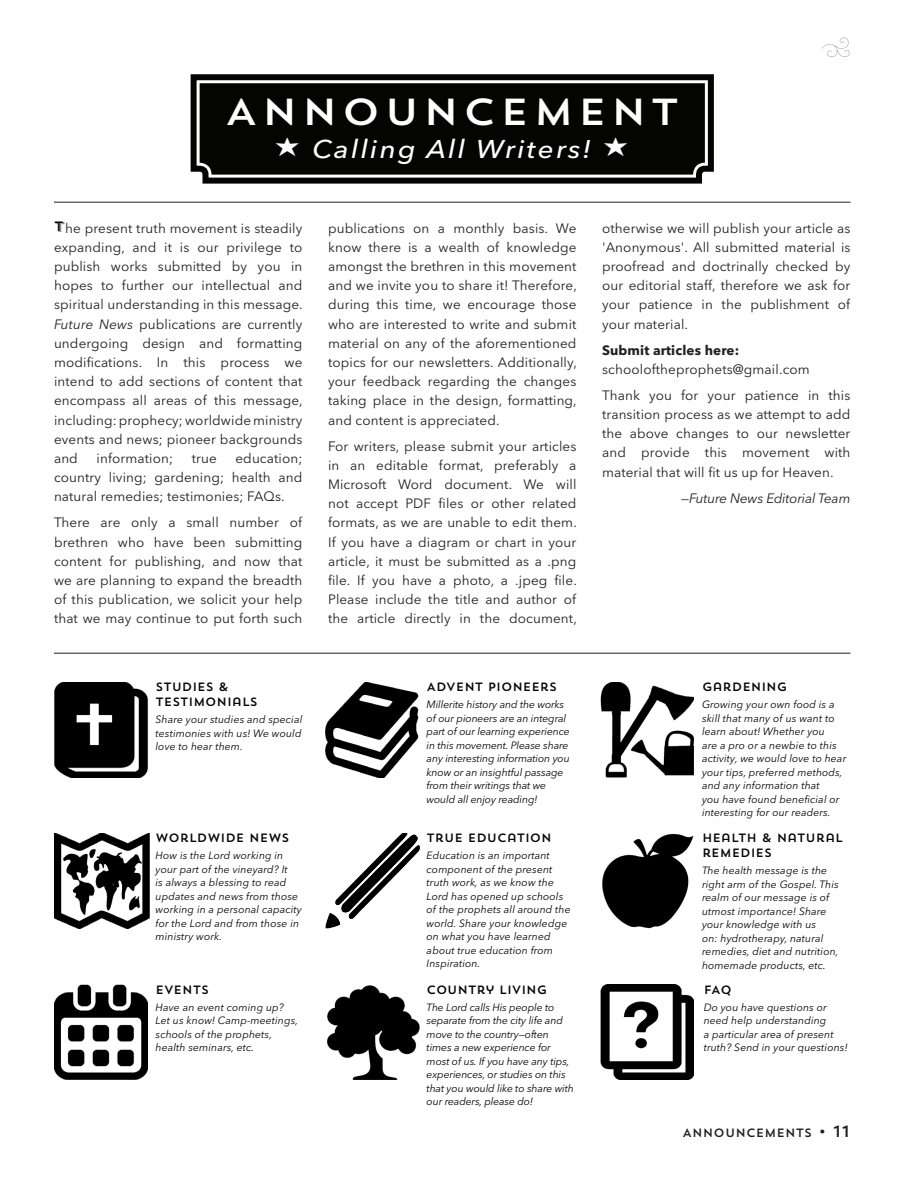
<style>
.page{position:relative;width:918px;height:1188px;background:#fff}
.page>*{position:absolute;margin:0;border:0;box-sizing:border-box;transform-origin:0 0}
.Mail_Title{font:37.5px "Trend Sans One";letter-spacing:.08em;color:#fff;scale:1.1 1}
.Mail_Title-2{font:italic 500 25.5px "Avenir Next LT Pro";letter-spacing:.08em;color:#fff;scale:1.1 1}
.Body{font:13.5px/19.2px "Avenir Next LT Pro";letter-spacing:.01em;color:#231f20;text-align:justify}
.FP_Title{font:13.5px/19.2px "Avenir Next LT Pro";letter-spacing:.01em;color:#231f20;text-align:justify}
.Body-2{font:italic 13.5px "Avenir Next LT Pro";letter-spacing:-.01em;color:#231f20}
.Body-3{font:12px/15px "Trend Sans One";letter-spacing:-.01em;color:#040503}
.t1{font:12px "Trend Sans One";color:#231f20}
.Body-4{font:italic 10.5px/13.5px "Avenir Next LT Pro";letter-spacing:.01em;color:#040503}
.Body-5{font:italic 10.5px/13.5px "Avenir Next LT Pro";letter-spacing:-.01em;color:#040503}
.s1{font-family:"Trend Sans Four";color:#040503}
.s2{font-style:italic}
.s3{font-weight:700}
.s4{font-size:15px}
.s5{font-size:16.5px}
</style>
<div class="page">
<svg style="left:190px;top:74px;width:524px;height:110px"></svg>
<div style="left:200px;top:83px;width:505px;height:92px;background:#040503"></div>
<hr style="left:54px;top:202px;width:796px;height:1px;background:#231f20">
<hr style="left:54px;top:653px;width:796px;height:1px;background:#231f20">
<img style="left:54px;top:682px;width:94px;height:95px">
<img style="left:325px;top:682px;width:94px;height:95px">
<img style="left:600px;top:682px;width:94px;height:95px">
<img style="left:54px;top:833px;width:95px;height:96px">
<img style="left:325px;top:833px;width:95px;height:96px">
<img style="left:602px;top:833px;width:92px;height:96px">
<img style="left:54px;top:985px;width:94px;height:95px">
<img style="left:327px;top:985px;width:93px;height:95px">
<img style="left:600px;top:985px;width:94px;height:95px">
<svg style="left:276px;top:138px;width:23px;height:18px"></svg>
<svg style="left:605px;top:138px;width:22px;height:18px"></svg>
<p class="Mail_Title" style="left:225px;top:87px;width:415px">ANNOUNCEMENT</p>
<p class="Mail_Title-2" style="left:312px;top:134px;width:255px">Calling All Writers!</p>
<p class="FP_Title" style="left:54px;top:218px;width:250px"><span class="s1">T</span>he present truth movement is steadily expanding, and it is our privilege to publish works submitted by you in hopes to further our intellectual and spiritual understanding in this message.<br><span class="s2">Future News</span> publications are currently undergoing design and formatting modifications. In this process we intend to add sections of content that encompass all areas of this message, including: prophecy; worldwide ministry events and news; pioneer backgrounds and</p>
<p class="FP_Title" style="left:97px;top:449px;width:78px">information;</p>
<p class="FP_Title" style="left:192px;top:449px;width:27px">true</p>
<p class="FP_Title" style="left:54px;top:449px;width:250px;text-indent:181px">education; country living; gardening; health and natural remedies; testimonies; FAQs.</p>
<p class="Body" style="left:54px;top:513px;width:250px">There are only a small number of brethren who have been submitting content for publishing, and now that we are planning to expand the breadth of this publication, we solicit your help that we may continue to put forth such</p>
<p class="Body-3" style="left:156px;top:679px;width:104px">STUDIES &amp;<br>TESTIMONIALS</p>
<p class="Body-4" style="left:156px;top:713px;width:148px;text-align:justify">Share your studies and special testimonies with us! We would love to hear them.</p>
<p class="Body-3" style="left:156px;top:831px;width:135px">WORLDWIDE NEWS</p>
<p class="Body-4" style="left:156px;top:849px;width:148px">How is the Lord working in your part of the vineyard? It<br>is always a blessing to read updates and news from those working in a personal capacity for the Lord and from those in ministry work.</p>
<p class="Body-3" style="left:156px;top:982px;width:55px">EVENTS</p>
<p class="Body-4" style="left:156px;top:1000px;width:144px">Have an event coming up?<br>Let us know! Camp-meetings, schools of the prophets, health seminars, etc.</p>
<p class="Body" style="left:328px;top:218px;width:250px">publications on a monthly basis. We know there is a wealth of knowledge amongst the brethren in this movement and we invite you to share it! Therefore, during this time, we encourage those who are interested to write and submit material on any of the aforementioned topics for our newsletters. Additionally, your feedback regarding the changes taking place in the design, formatting, and content is appreciated.</p>
<p class="Body" style="left:328px;top:436px;width:250px">For writers, please submit your articles in an editable format, preferably a Microsoft Word document. We will not accept PDF files or other related formats, as we are unable to edit them.<br>If you have a diagram or chart in your article, it must be submitted as a .png file. If you have a photo, a .jpeg file.<br>Please include the title and author of the article directly in the document,</p>
<p class="Body-3" style="left:427px;top:679px;width:132px">ADVENT PIONEERS</p>
<p class="Body-5" style="left:427px;top:698px;width:145px">Millerite history and the works of our pioneers are an integral part of our learning experience in this movement. Please share any interesting information you know or an insightful passage from their writings that we would all enjoy reading!</p>
<p class="Body-3" style="left:427px;top:831px;width:127px">TRUE EDUCATION</p>
<p class="Body-4" style="left:427px;top:849px;width:146px">Education is an important component of the present truth work, as we know the<br>Lord has opened up schools of the prophets all around the world. Share your knowledge on what you have learned about true education from<br>Inspiration.</p>
<p class="Body-3" style="left:427px;top:982px;width:122px">COUNTRY LIVING</p>
<p class="Body-5" style="left:427px;top:1000px;width:149px">The Lord calls His people to separate from the city life and move to the country—often times a new experience for most of us. If you have any tips, experiences, or studies on this that you would like to share with our readers, please do!</p>
<p class="Body" style="left:602px;top:218px;width:250px">otherwise we will publish your article as 'Anonymous'. All submitted material is proofread and doctrinally checked by our editorial staff, therefore we ask for your patience in the publishment of your material.</p>
<p class="Body" style="left:602px;top:340px;width:209px"><span class="s3">Submit articles here: </span>schooloftheprophets@gmail.com</p>
<p class="Body" style="left:602px;top:385px;width:250px">Thank you for your patience in this transition process as we attempt to add the above changes to our newsletter and provide this movement with material that will fit us up for Heaven.</p>
<p class="Body-2" style="left:681px;top:490px;width:171px">—Future News Editorial Team</p>
<p class="Body-3" style="left:702px;top:679px;width:87px">GARDENING</p>
<p class="Body-4" style="left:702px;top:698px;width:146px">Growing your own food is a skill that many of us want to learn about! Whether you<br>are a pro or a newbie to this activity, we would love to hear your tips, preferred methods, and any information that<br>you have found beneficial or interesting for our readers.</p>
<p class="Body-3" style="left:702px;top:831px;width:143px">HEALTH &amp; NATURAL<br>REMEDIES</p>
<p class="Body-4" style="left:702px;top:864px;width:138px">The health message is the right arm of the Gospel. This realm of our message is of utmost importance! Share your knowledge with us<br>on: hydrotherapy, natural remedies, diet and nutrition, homemade products, etc.</p>
<p class="Body-3" style="left:704px;top:982px;width:30px">FAQ</p>
<p class="Body-4" style="left:704px;top:1000px;width:145px">Do you have questions or need help understanding<br>a particular area of present truth? Send in your questions!</p>
<p class="t1" style="left:683px;top:1125px;width:169px">ANNOUNCEMENTS <span class="s4">•</span> <span class="s5">11</span></p>
</div>
